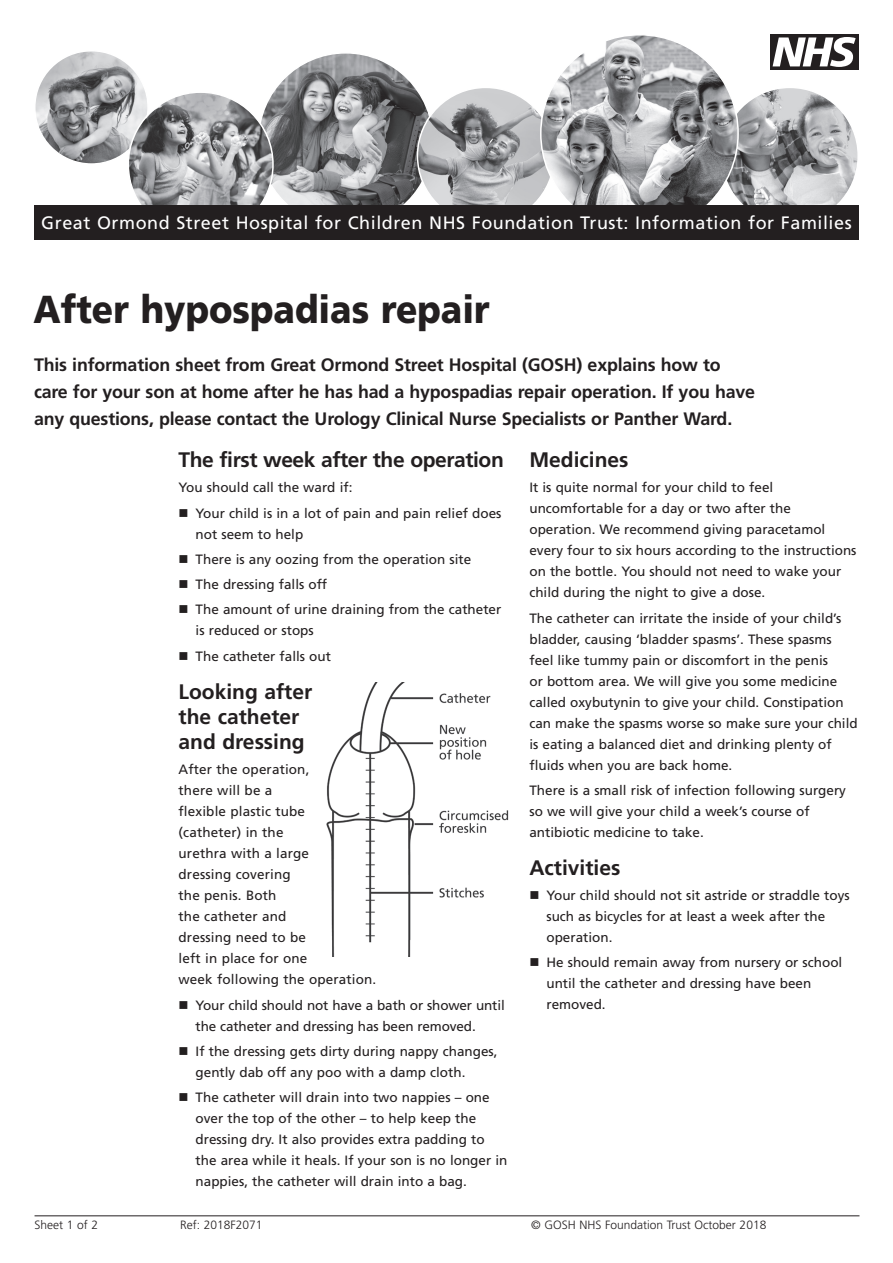
<style>
.page{position:relative;width:893px;height:1263px;background:#fff}
.page>*{position:absolute;margin:0;border:0;box-sizing:border-box;transform-origin:0 0}
.t1{font:900 39px "Frutiger";color:#231f20;scale:.9 1}
.t2{font:700 21px/25.2px "Frutiger";color:#231f20}
.t3{font:700 21px "Frutiger";letter-spacing:-.02em;color:#231f20}
.t4{font:700 18px/27px "Frutiger";letter-spacing:-.01em;color:#231f20}
.t5{font:18px "Frutiger";letter-spacing:.03em;color:#fff}
.t6{font:13.5px/21px "Frutiger";color:#231f20}
.t7{font:300 12px "Frutiger";color:#231f20}
</style>
<div class="page">
<hr style="left:35px;top:1215px;width:824px;height:1px;background:#231f20">
<img style="left:35px;top:51px;width:113px;height:113px;border-radius:57px">
<div style="left:34px;top:50px;width:115px;height:115px;border:2px solid #fff;border-radius:50%"></div>
<img style="left:259px;top:53px;width:174px;height:174px;border-radius:87px">
<img style="left:417px;top:87px;width:137px;height:137px;border-radius:68px">
<img style="left:721px;top:87px;width:137px;height:137px;border-radius:68px">
<img style="left:541px;top:35px;width:197px;height:197px;border-radius:99px">
<img style="left:128px;top:92px;width:145px;height:145px;border-radius:72px">
<div style="left:770px;top:34px;width:89px;height:36px;background:#231f20"></div>
<svg style="left:773px;top:37px;width:83px;height:30px"></svg>
<div style="left:34px;top:205px;width:825px;height:34px;background:#231f20"></div>
<img style="left:326px;top:682px;width:182px;height:274px">
<h3 class="t5" style="left:41px;top:212px;width:812px">Great Ormond Street Hospital for Children NHS Foundation Trust: Information for Families</h3>
<h1 class="t1" style="left:33px;top:286px;width:508px">After hypospadias repair</h1>
<p class="t4" style="left:34px;top:351px;width:723px">This information sheet from Great Ormond Street Hospital (GOSH) explains how to care for your son at home after he has had a hypospadias repair operation. If you have any questions, please contact the Urology Clinical Nurse Specialists or Panther Ward.</p>
<h2 class="t3" style="left:179px;top:447px;width:327px">The first week after the operation</h2>
<p class="t6" style="left:196px;top:475px;width:307px;line-height:25.2px;text-indent:-17px">You should call the ward if:<br>Your child is in a lot of pain and pain relief does</p>
<p class="t6" style="left:196px;top:521px;width:307px;line-height:25.2px">not seem to help<br>There is any oozing from the operation site<br>The dressing falls off<br>The amount of urine draining from the catheter</p>
<p class="t6" style="left:196px;top:618px;width:137px;line-height:25.2px">is reduced or stops<br>The catheter falls out</p>
<h2 class="t2" style="left:179px;top:678px;width:135px">Looking after the catheter and dressing</h2>
<p class="t6" style="left:179px;top:759px;width:199px">After the operation,<br>there will be a<br>flexible plastic tube<br>(catheter) in the<br>urethra with a large<br>dressing covering<br>the penis. Both<br>the catheter and<br>dressing need to be<br>left in place for one<br>week following the operation.</p>
<p class="t6" style="left:196px;top:994px;width:311px">Your child should not have a bath or shower until the catheter and dressing has been removed.</p>
<p class="t6" style="left:196px;top:1040px;width:303px">If the dressing gets dirty during nappy changes, gently dab off any poo with a damp cloth.</p>
<p class="t6" style="left:196px;top:1087px;width:313px">The catheter will drain into two nappies – one over the top of the other – to help keep the dressing dry. It also provides extra padding to the area while it heals. If your son is no longer in nappies, the catheter will drain into a bag.</p>
<h2 class="t2" style="left:529px;top:447px;width:101px">Medicines</h2>
<p class="t6" style="left:529px;top:477px;width:329px">It is quite normal for your child to feel uncomfortable for a day or two after the operation. We recommend giving paracetamol every four to six hours according to the instructions on the bottle. You should not need to wake your child during the night to give a dose.</p>
<p class="t6" style="left:529px;top:607px;width:330px">The catheter can irritate the inside of your child’s bladder, causing ‘bladder spasms’. These spasms feel like tummy pain or discomfort in the penis<br>or bottom area. We will give you some medicine called oxybutynin to give your child. Constipation can make the spasms worse so make sure your child is eating a balanced diet and drinking plenty of fluids when you are back home.</p>
<p class="t6" style="left:529px;top:780px;width:318px">There is a small risk of infection following surgery so we will give your child a week’s course of antibiotic medicine to take.</p>
<h2 class="t2" style="left:529px;top:855px;width:93px">Activities</h2>
<p class="t6" style="left:546px;top:885px;width:305px">Your child should not sit astride or straddle toys such as bicycles for at least a week after the operation.</p>
<p class="t6" style="left:546px;top:952px;width:297px">He should remain away from nursery or school until the catheter and dressing have been removed.</p>
<p class="t7" style="left:35px;top:1218px;width:65px">Sheet 1 of 2</p>
<p class="t7" style="left:180px;top:1218px;width:84px">Ref: 2018F2071</p>
<p class="t7" style="left:531px;top:1218px;width:237px">© GOSH NHS Foundation Trust October 2018</p>
</div>
